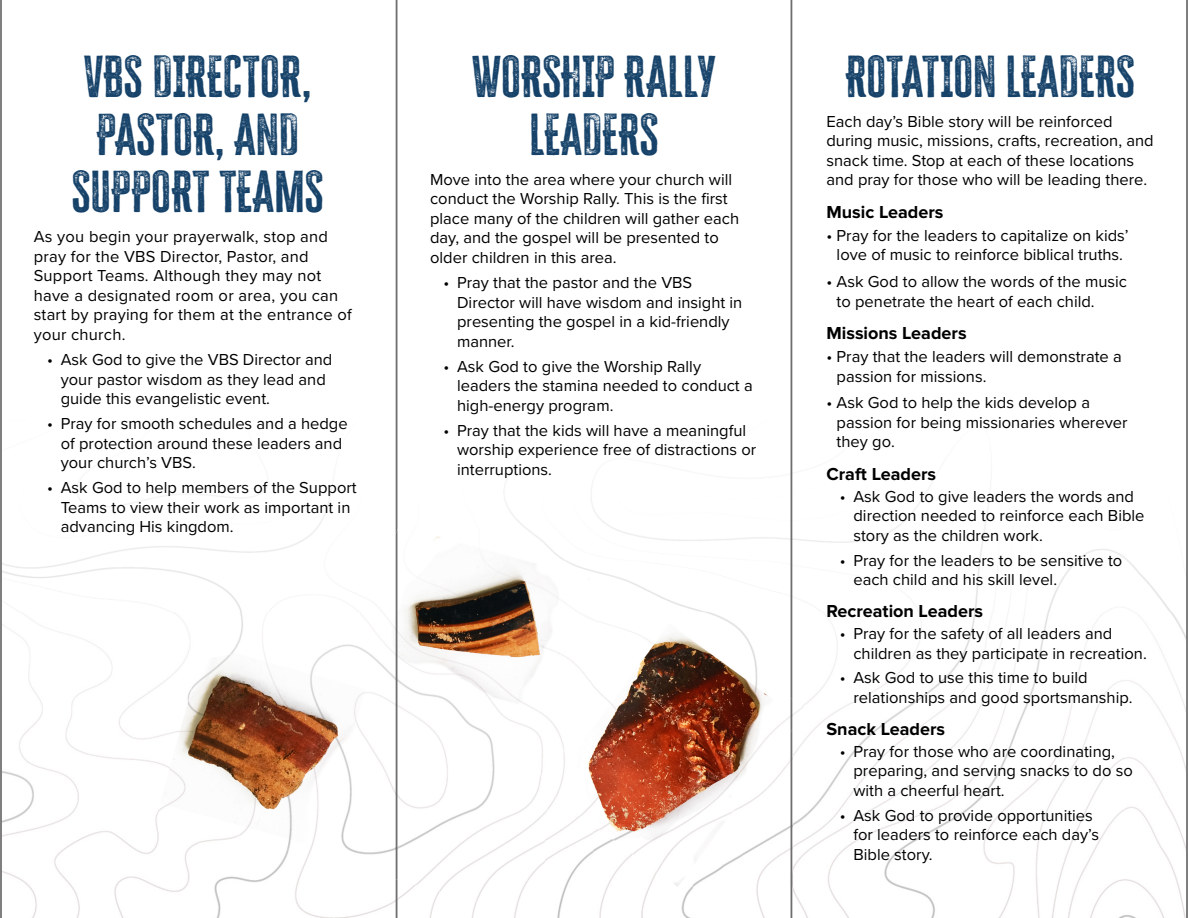
<style>
.page{position:relative;width:1188px;height:918px;background:#fff}
.page>*{position:absolute;margin:0;border:0;box-sizing:border-box;transform-origin:0 0}
.t1{font:48px/57.6px "Cheddar Gothic Rough";color:#164269;text-align:center}
.t2{font:700 18px "Proxima Nova";color:#000}
.t3{font:16.5px/19.5px "Proxima Nova";color:#000}
</style>
<div class="page">
<img style="left:610px;top:575px;width:75px;height:31px">
<img style="left:756px;top:887px;width:9px;height:31px">
<img style="left:599px;top:887px;width:94px;height:31px">
<img style="left:430px;top:913px;width:44px;height:5px">
<img style="left:2px;top:613px;width:187px;height:305px">
<img style="left:214px;top:879px;width:181px;height:39px">
<img style="left:395px;top:0;width:3px;height:918px">
<hr style="left:0;top:0;width:1px;height:918px;background:#7f7f7f">
<img style="left:396px;top:0;width:1px;height:918px">
<img style="left:1px;top:0;width:1px;height:918px">
<img style="left:790px;top:0;width:397px;height:918px">
<hr style="left:1187px;top:0;width:1px;height:918px;background:#7f7f7f">
<img style="left:790px;top:0;width:2px;height:732px">
<img style="left:791px;top:731px;width:1px;height:187px">
<img style="left:610px;top:606px;width:180px;height:281px">
<img style="left:792px;top:699px;width:15px;height:32px">
<img style="left:792px;top:699px;width:1px;height:31px">
<img style="left:791px;top:699px;width:1px;height:32px">
<img style="left:398px;top:524px;width:212px;height:389px">
<img style="left:157px;top:535px;width:238px;height:344px">
<img style="left:395px;top:532px;width:2px;height:347px">
<img style="left:396px;top:533px;width:1px;height:346px">
<img style="left:397px;top:531px;width:1px;height:348px">
<img style="left:535px;top:739px;width:32px;height:56px">
<h1 class="t1" style="left:71px;top:48px;width:254px">VBS DIRECTOR,<br>PASTOR, AND<br>SUPPORT TEAMS</h1>
<p class="t3" style="left:34px;top:226px;width:320px">As you begin your prayerwalk, stop and pray for the VBS Director, Pastor, and Support Teams. Although they may not have a designated room or area, you can start by praying for them at the entrance of your church.</p>
<p class="t3" style="left:61px;top:349px;width:273px;text-indent:-13px">• Ask God to give the VBS Director and your pastor wisdom as they lead and guide this evangelistic event.</p>
<p class="t3" style="left:61px;top:413px;width:288px;text-indent:-13px">• Pray for smooth schedules and a hedge of protection around these leaders and your church’s VBS.</p>
<p class="t3" style="left:61px;top:477px;width:298px;text-indent:-13px">• Ask God to help members of the Support<br>Teams to view their work as important in advancing His kingdom.</p>
<h1 class="t1" style="left:472px;top:48px;width:245px">WORSHIP RALLY<br>LEADERS</h1>
<p class="t3" style="left:430px;top:169px;width:311px">Move into the area where your church will conduct the Worship Rally. This is the first place many of the children will gather each day, and the gospel will be presented to older children in this area.</p>
<p class="t3" style="left:457px;top:272px;width:287px;text-indent:-13px">• Pray that the pastor and the VBS<br>Director will have wisdom and insight in presenting the gospel in a kid-friendly manner.</p>
<p class="t3" style="left:457px;top:356px;width:297px;text-indent:-13px">• Ask God to give the Worship Rally leaders the stamina needed to conduct a high-energy program.</p>
<p class="t3" style="left:457px;top:420px;width:301px;text-indent:-13px">• Pray that the kids will have a meaningful worship experience free of distractions or interruptions.</p>
<h1 class="t1" style="left:845px;top:48px;width:291px">ROTATION LEADERS</h1>
<p class="t3" style="left:826px;top:111px;width:329px">Each day’s Bible story will be reinforced during music, missions, crafts, recreation, and snack time. Stop at each of these locations and pray for those who will be leading there.</p>
<p class="t2" style="left:826px;top:202px;width:119px">Music Leaders</p>
<p class="t3" style="left:826px;top:225px;width:303px;text-align:center">• Pray for the leaders to capitalize on kids’ love of music to reinforce biblical truths.</p>
<p class="t3" style="left:837px;top:271px;width:292px;text-indent:-10px">• Ask God to allow the words of the music to penetrate the heart of each child.</p>
<p class="t2" style="left:826px;top:323px;width:142px">Missions Leaders</p>
<p class="t3" style="left:837px;top:346px;width:287px;text-indent:-10px">• Pray that the leaders will demonstrate a passion for missions.</p>
<p class="t3" style="left:837px;top:392px;width:292px;text-indent:-10px">• Ask God to help the kids develop a passion for being missionaries wherever they go.</p>
<p class="t2" style="left:826px;top:463px;width:111px">Craft Leaders</p>
<p class="t3" style="left:853px;top:486px;width:293px;text-indent:-13px">• Ask God to give leaders the words and direction needed to reinforce each Bible story as the children work.</p>
<p class="t3" style="left:853px;top:550px;width:270px;text-indent:-13px">• Pray for the leaders to be sensitive to each child and his skill level.</p>
<p class="t2" style="left:826px;top:601px;width:158px">Recreation Leaders</p>
<p class="t3" style="left:853px;top:623px;width:295px;text-indent:-13px">• Pray for the safety of all leaders and children as they participate in recreation.</p>
<p class="t3" style="left:853px;top:668px;width:281px;text-indent:-13px">• Ask God to use this time to build relationships and good sportsmanship.</p>
<p class="t2" style="left:826px;top:718px;width:120px">Snack Leaders</p>
<p class="t3" style="left:853px;top:741px;width:281px;text-indent:-13px">• Pray for those who are coordinating, preparing, and serving snacks to do so with a cheerful heart.</p>
<p class="t3" style="left:853px;top:805px;width:247px;text-indent:-13px">• Ask God to provide opportunities for leaders to reinforce each day’s<br>Bible story.</p>
</div>
